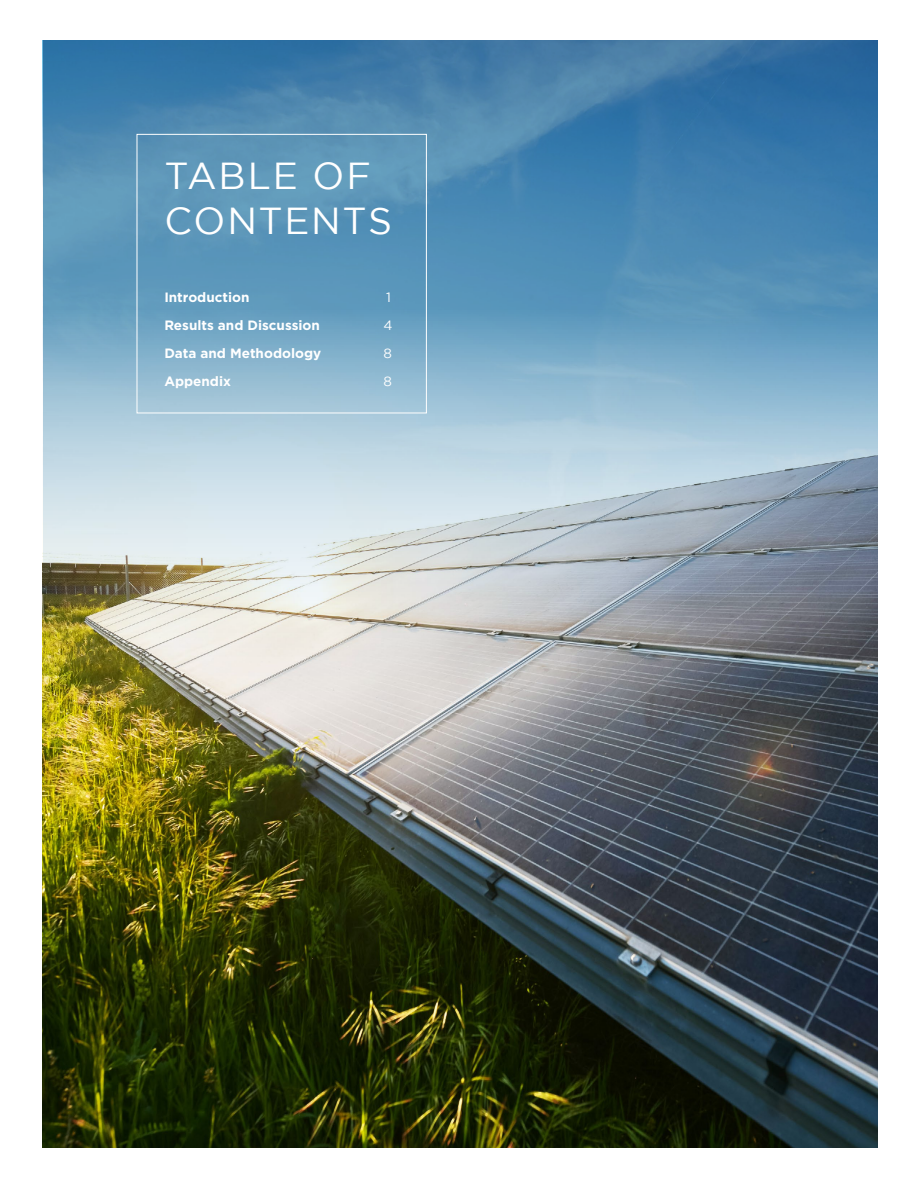
<style>
.page{position:relative;width:918px;height:1188px;background:#fff}
.page>*{position:absolute;margin:0;border:0;box-sizing:border-box;transform-origin:0 0}
.t1{font:37.5px/45px "Gotham";letter-spacing:.045em;color:#fff}
.t2{font:700 13.5px "Gotham";color:#fff}
.t3{font:13.5px "Gotham";color:#fff}
</style>
<div class="page">
<img style="left:43px;top:792px;width:835px;height:356px">
<img style="left:43px;top:40px;width:835px;height:752px">
<div style="left:137px;top:134px;width:290px;height:279px;border:1px solid #fff"></div>
<h1 class="t1" style="left:165px;top:153px;width:229px">TABLE OF<br>CONTENTS</h1>
<p class="t2" style="left:164px;top:289px;width:87px">Introduction</p>
<p class="t3" style="left:386px;top:290px;width:6px">1</p>
<p class="t2" style="left:164px;top:316px;width:157px">Results and Discussion</p>
<p class="t3" style="left:383px;top:318px;width:11px">4</p>
<p class="t2" style="left:164px;top:344px;width:158px">Data and Methodology</p>
<p class="t3" style="left:383px;top:346px;width:10px">8</p>
<p class="t2" style="left:164px;top:372px;width:68px">Appendix</p>
<p class="t3" style="left:383px;top:373px;width:10px">8</p>
</div>
